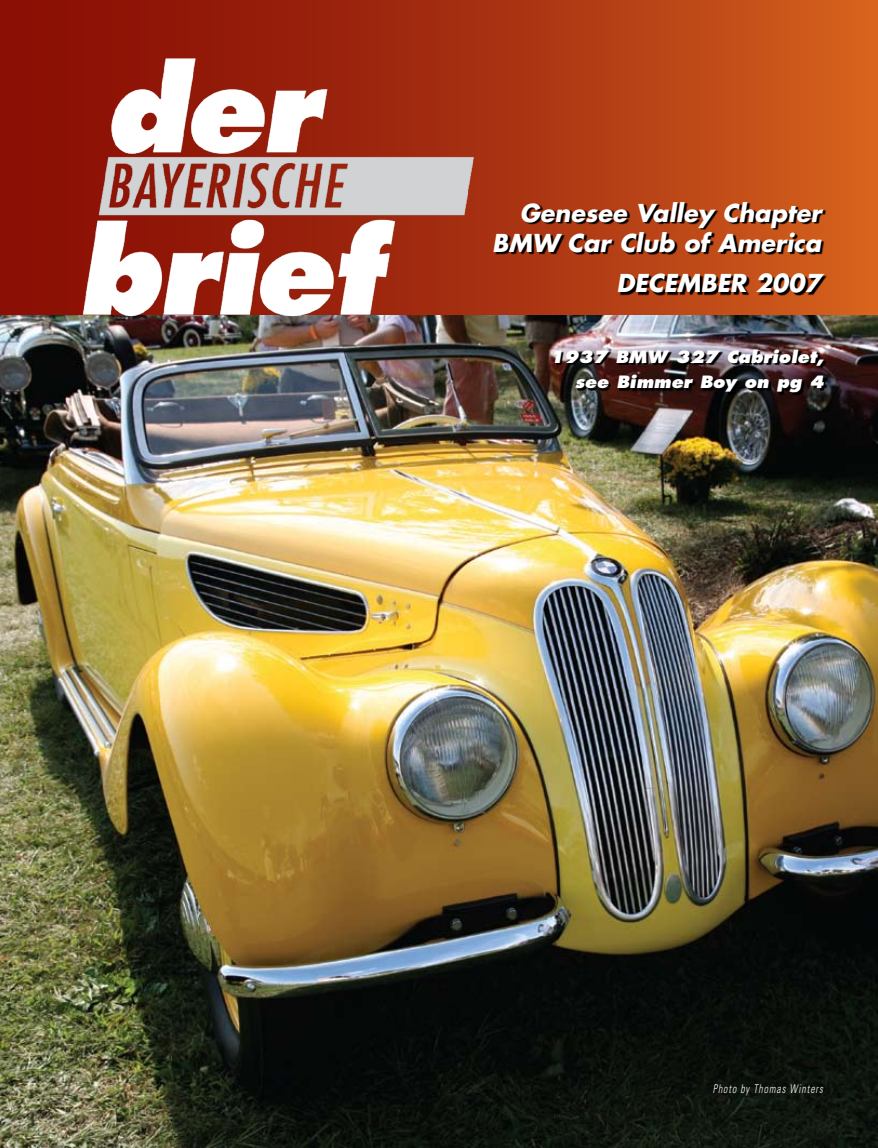
<style>
.page{position:relative;width:878px;height:1148px;background:#fff}
.page>*{position:absolute;margin:0;border:0;box-sizing:border-box;transform-origin:0 0}
.t1{font:italic 700 24px/30px "Futura";color:#fff;text-align:right}
.t2{font:italic 800 16.5px/25.5px "Futura";color:#fff;text-align:right;scale:1.05 1}
.t3{font:italic 300 condensed 12px "Univers";letter-spacing:.1em;color:#fff;scale:.8 1}
</style>
<div class="page">
<img style="left:0;top:314px;width:878px;height:834px">
<div style="left:0;top:0;width:878px;height:314px;background:linear-gradient(to right,#810503,#ce5b1d)"></div>
<img style="left:68px;top:43px;width:447px;height:284px">
<img style="left:495px;top:203px;width:383px;height:147px">
<img style="left:555px;top:351px;width:323px;height:53px">
<p class="t1" style="left:492px;top:197px;width:330px">Genesee Valley Chapter<br>BMW Car Club of America</p>
<p class="t1" style="left:616px;top:267px;width:206px">DECEMBER 2007</p>
<p class="t2" style="left:549px;top:344px;width:262px">1937 BMW 327 Cabriolet, see Bimmer Boy on pg 4</p>
<p class="t3" style="left:712px;top:1081px;width:139px">Photo by Thomas Winters</p>
</div>
